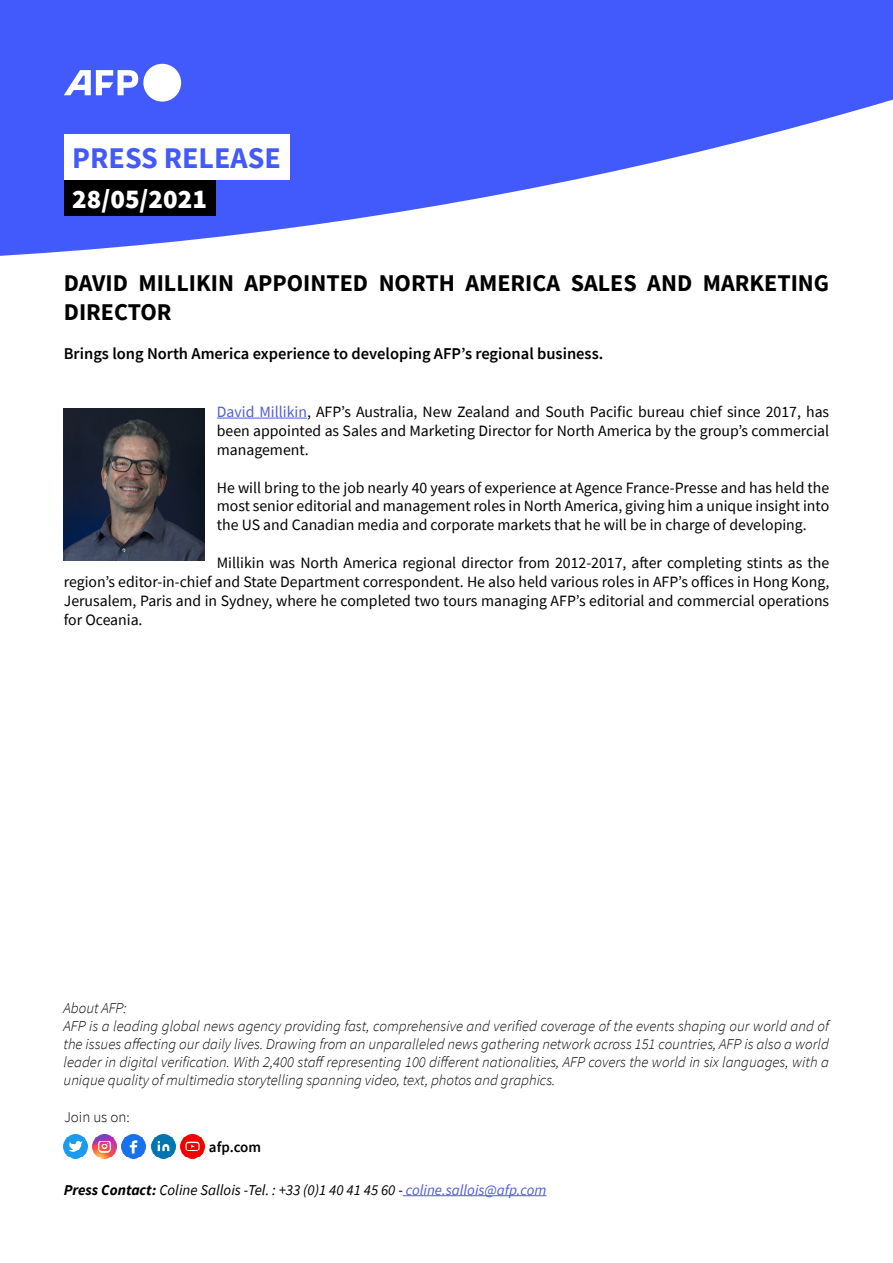
<style>
.page{position:relative;width:893px;height:1263px;background:#fff}
.page>*{position:absolute;margin:0;border:0;box-sizing:border-box;transform-origin:0 0}
.Communiqué{font:700 30px "Source Sans Pro";color:#425afb}
.Date{font:900 27px "Source Sans Pro";color:#fff}
.Titre{font:700 24px/28.8px "Source Sans Pro";color:#000}
.Chapeau{font:600 16.5px "Source Sans Pro";color:#000}
.Corps{font:15.75px/18.9px "Source Sans Pro";color:#000;text-align:justify}
.t1{font:italic 300 15px/18px "Source Sans Pro";color:#000;text-align:justify}
.Footer_Bis{font:italic 15px "Source Sans Pro";color:#000}
.Footer_Bis-2{font:300 15px "Source Sans Pro";color:#000}
.t2{font:600 15px "Source Sans Pro";color:#000}
.s1{color:#4f5cd6}
.s2{font-weight:700}
</style>
<div class="page">
<hr style="left:217px;top:418px;width:90px;height:1px;background:#4f5cd6">
<svg style="left:0;top:0;width:893px;height:256px;fill:#425afb"></svg>
<div style="left:64px;top:180px;width:151px;height:36px;background:#000"></div>
<div style="left:64px;top:134px;width:225px;height:46px;background:#fff"></div>
<svg style="left:64px;top:64px;width:117px;height:38px"></svg>
<hr style="left:403px;top:1195px;width:143px;height:1px;background:#4f5cd6">
<img style="left:122px;top:1134px;width:24px;height:23px">
<img style="left:64px;top:1134px;width:24px;height:23px">
<img style="left:151px;top:1134px;width:24px;height:23px">
<img style="left:93px;top:1134px;width:24px;height:23px">
<img style="left:180px;top:1134px;width:24px;height:23px">
<svg style="left:70px;top:1157px;width:128px;height:1px"></svg>
<img style="left:64px;top:408px;width:140px;height:152px">
<p class="Communiqué" style="left:72px;top:138px;width:210px">PRESS RELEASE</p>
<p class="Date" style="left:72px;top:180px;width:136px">28/05/2021</p>
<p class="Titre" style="left:64px;top:268px;width:767px">DAVID MILLIKIN APPOINTED NORTH AMERICA SALES AND MARKETING<br>DIRECTOR</p>
<p class="Chapeau" style="left:64px;top:343px;width:541px">Brings long North America experience to developing AFP’s regional business.</p>
<p class="Corps" style="left:217px;top:402px;width:614px"><span class="s1">David Millikin</span>, AFP’s Australia, New Zealand and South Pacific bureau chief since 2017, has been appointed as Sales and Marketing Director for North America by the group’s commercial management.</p>
<p class="Corps" style="left:217px;top:478px;width:614px">He will bring to the job nearly 40 years of experience at Agence France-Presse and has held the most senior editorial and management roles in North America, giving him a unique insight into the US and Canadian media and corporate markets that he will be in charge of developing.</p>
<p class="Corps" style="left:64px;top:553px;width:767px;text-indent:153px">Millikin was North America regional director from 2012-2017, after completing stints as the region’s editor-in-chief and State Department correspondent. He also held various roles in AFP’s offices in Hong Kong, Jerusalem, Paris and in Sydney, where he completed two tours managing AFP’s editorial and commercial operations for Oceania.</p>
<p class="t1" style="left:64px;top:998px;width:65px">About AFP:</p>
<p class="t1" style="left:64px;top:1016px;width:767px">AFP is a leading global news agency providing fast, comprehensive and verified coverage of the events shaping our world and of the issues affecting our daily lives. Drawing from an unparalleled news gathering network across 151 countries, AFP is also a world leader in digital verification. With 2,400 staff representing 100 different nationalities, AFP covers the world in six languages, with a unique quality of multimedia storytelling spanning video, text, photos and graphics.</p>
<p class="Footer_Bis-2" style="left:64px;top:1108px;width:67px">Join us on:</p>
<p class="t2" style="left:209px;top:1137px;width:54px">afp.com</p>
<p class="Footer_Bis" style="left:64px;top:1180px;width:484px"><span class="s2">Press Contact:</span> Coline Sallois -Tel. : +33 (0)1 40 41 45 60 - <span class="s1">coline.sallois@afp.com</span></p>
</div>
